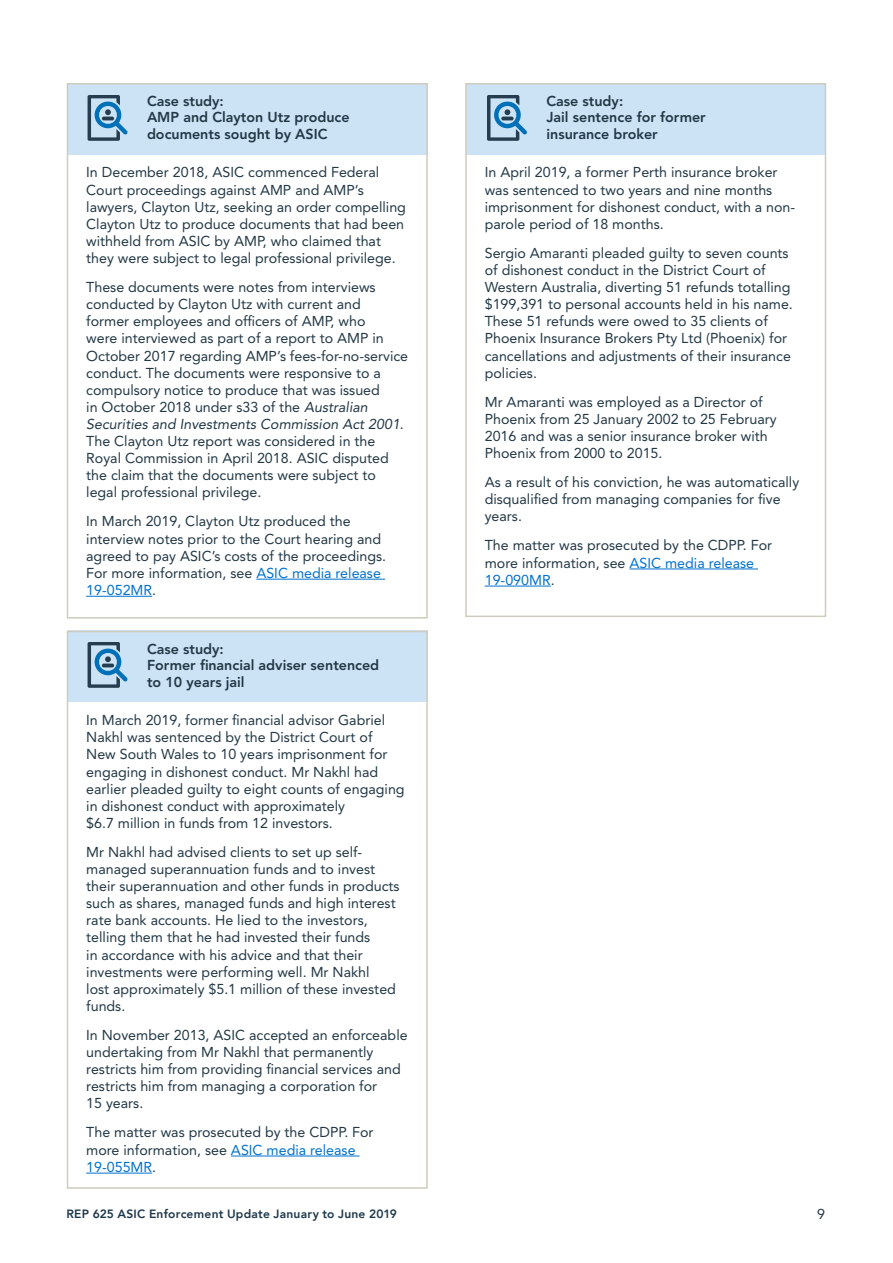
<style>
.page{position:relative;width:893px;height:1263px;background:#fff}
.page>*{position:absolute;margin:0;border:0;box-sizing:border-box;transform-origin:0 0}
.Case_Study_Copy{font:14.25px/17.1px "Avenir LT Std";color:#223845}
.ER_Case_Study_Headin{font:800 14.25px/16.5px "Avenir LT Std";color:#223845}
.t1{font:800 12px "Avenir";letter-spacing:.02em;color:#1e384b}
.s1{font-style:italic}
.s2{color:#0071ce}
</style>
<div class="page">
<div style="left:68px;top:83px;width:360px;height:71px;background:#cce2f5"></div>
<hr style="left:256px;top:579px;width:129px;height:1px;background:#0071ce">
<hr style="left:86px;top:596px;width:66px;height:1px;background:#0071ce">
<div style="left:67px;top:83px;width:361px;height:535px;border:2px solid #cfccbd"></div>
<div style="left:467px;top:83px;width:359px;height:71px;background:#cce2f5"></div>
<hr style="left:629px;top:569px;width:129px;height:1px;background:#0071ce">
<hr style="left:485px;top:586px;width:66px;height:1px;background:#0071ce">
<div style="left:465px;top:83px;width:361px;height:534px;border:2px solid #cfccbd"></div>
<div style="left:68px;top:631px;width:360px;height:71px;background:#cce2f5"></div>
<hr style="left:231px;top:1156px;width:129px;height:1px;background:#0071ce">
<hr style="left:86px;top:1173px;width:66px;height:1px;background:#0071ce">
<div style="left:67px;top:631px;width:361px;height:558px;border:2px solid #cfccbd"></div>
<svg style="left:487px;top:95px;width:40px;height:46px"></svg>
<svg style="left:88px;top:95px;width:40px;height:46px"></svg>
<svg style="left:88px;top:642px;width:40px;height:46px"></svg>
<svg style="left:102px;top:663px;width:12px;height:4px"></svg>
<p class="ER_Case_Study_Headin" style="left:147px;top:93px;width:204px">Case study:<br>AMP and Clayton Utz produce documents sought by ASIC</p>
<p class="Case_Study_Copy" style="left:86px;top:164px;width:321px">In December 2018, ASIC commenced Federal Court proceedings against AMP and AMP’s lawyers, Clayton Utz, seeking an order compelling Clayton Utz to produce documents that had been withheld from ASIC by AMP, who claimed that they were subject to legal professional privilege.</p>
<p class="Case_Study_Copy" style="left:86px;top:279px;width:323px">These documents were notes from interviews conducted by Clayton Utz with current and<br>former employees and officers of AMP, who<br>were interviewed as part of a report to AMP in October 2017 regarding AMP’s fees-for-no-service conduct. The documents were responsive to a compulsory notice to produce that was issued<br>in October 2018 under s33 of the <span class="s1">Australian Securities and Investments Commission Act 2001</span>.<br>The Clayton Utz report was considered in the Royal Commission in April 2018. ASIC disputed the claim that the documents were subject to legal professional privilege.</p>
<p class="Case_Study_Copy" style="left:86px;top:513px;width:302px">In March 2019, Clayton Utz produced the interview notes prior to the Court hearing and agreed to pay ASIC’s costs of the proceedings.<br>For more information, see <span class="s2">ASIC media release 19-052MR</span>.</p>
<p class="ER_Case_Study_Headin" style="left:147px;top:640px;width:234px">Case study:<br>Former financial adviser sentenced to 10 years jail</p>
<p class="Case_Study_Copy" style="left:86px;top:712px;width:320px">In March 2019, former financial advisor Gabriel Nakhl was sentenced by the District Court of New South Wales to 10 years imprisonment for engaging in dishonest conduct. Mr Nakhl had earlier pleaded guilty to eight counts of engaging in dishonest conduct with approximately<br>$6.7 million in funds from 12 investors.</p>
<p class="Case_Study_Copy" style="left:86px;top:843px;width:315px">Mr Nakhl had advised clients to set up self&shy;managed superannuation funds and to invest their superannuation and other funds in products such as shares, managed funds and high interest rate bank accounts. He lied to the investors, telling them that he had invested their funds<br>in accordance with his advice and that their investments were performing well. Mr Nakhl<br>lost approximately $5.1 million of these invested funds.</p>
<p class="Case_Study_Copy" style="left:86px;top:1026px;width:323px">In November 2013, ASIC accepted an enforceable undertaking from Mr Nakhl that permanently restricts him from providing financial services and restricts him from managing a corporation for<br>15 years.</p>
<p class="Case_Study_Copy" style="left:86px;top:1124px;width:289px">The matter was prosecuted by the CDPP. For more information, see <span class="s2">ASIC media release<br>19-055MR</span>.</p>
<p class="ER_Case_Study_Headin" style="left:546px;top:93px;width:161px">Case study:<br>Jail sentence for former insurance broker</p>
<p class="Case_Study_Copy" style="left:485px;top:164px;width:312px">In April 2019, a former Perth insurance broker was sentenced to two years and nine months imprisonment for dishonest conduct, with a non&shy;parole period of 18 months.</p>
<p class="Case_Study_Copy" style="left:485px;top:244px;width:310px">Sergio Amaranti pleaded guilty to seven counts of dishonest conduct in the District Court of Western Australia, diverting 51 refunds totalling $199,391 to personal accounts held in his name.<br>These 51 refunds were owed to 35 clients of Phoenix Insurance Brokers Pty Ltd (Phoenix) for cancellations and adjustments of their insurance policies.</p>
<p class="Case_Study_Copy" style="left:485px;top:393px;width:293px">Mr Amaranti was employed as a Director of Phoenix from 25 January 2002 to 25 February 2016 and was a senior insurance broker with Phoenix from 2000 to 2015.</p>
<p class="Case_Study_Copy" style="left:485px;top:474px;width:316px">As a result of his conviction, he was automatically disqualified from managing companies for five years.</p>
<p class="Case_Study_Copy" style="left:485px;top:537px;width:289px">The matter was prosecuted by the CDPP. For more information, see <span class="s2">ASIC media release<br>19-090MR</span>.</p>
<p class="t1" style="left:66px;top:1205px;width:332px">REP 625 ASIC Enforcement Update January to June 2019</p>
<p class="Case_Study_Copy" style="left:817px;top:1206px;width:9px">9</p>
</div>
